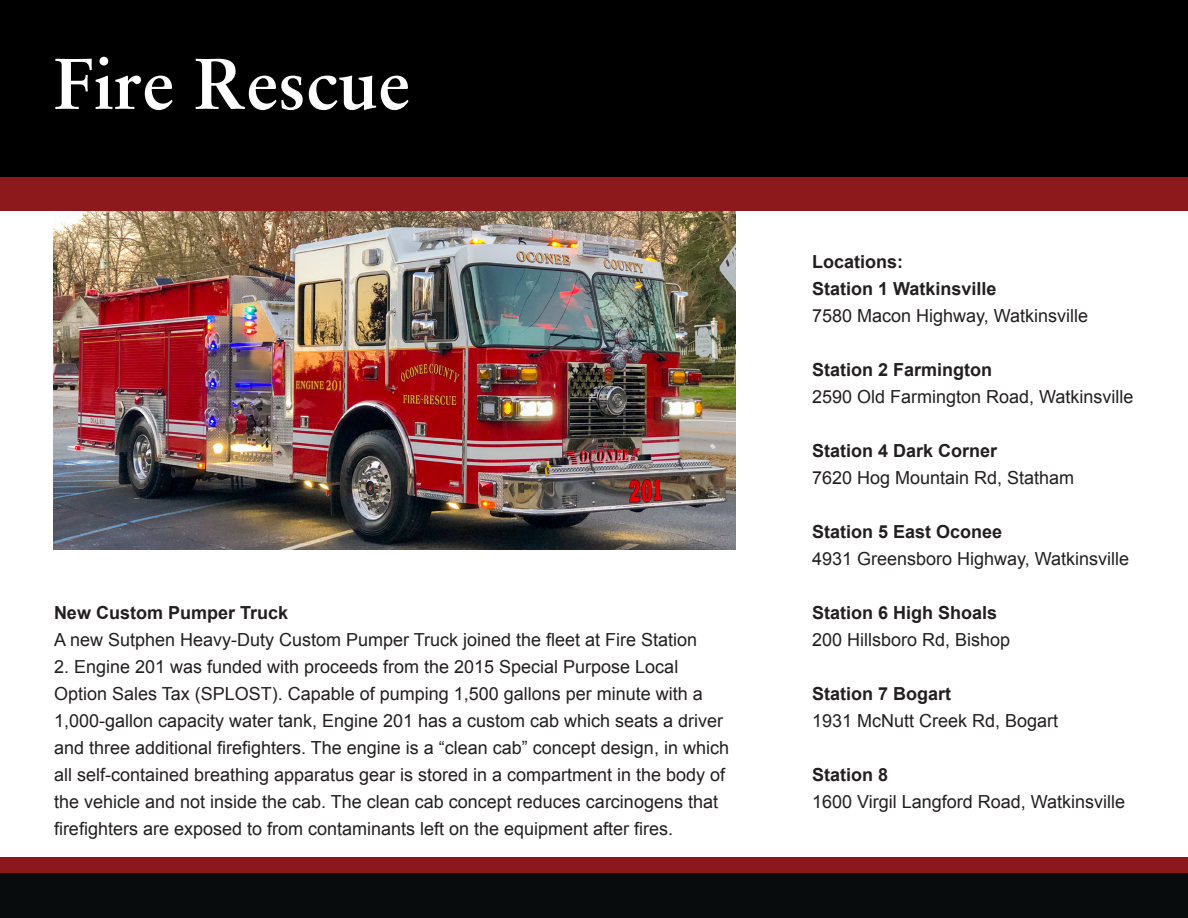
<style>
.page{position:relative;width:1188px;height:918px;background:#fff}
.page>*{position:absolute;margin:0;border:0;box-sizing:border-box;transform-origin:0 0}
.t1{font:700 72px "Sabon LT Pro";color:#fff}
.t2{font:18px/27px "Arial";color:#231f20}
.t3{font:700 18px "Arial";color:#231f20}
</style>
<div class="page">
<img style="left:54px;top:211px;width:681px;height:339px">
<div style="left:0;top:0;width:1188px;height:177px;background:#000"></div>
<div style="left:0;top:857px;width:1188px;height:33px;background:#8d181b"></div>
<div style="left:0;top:873px;width:1188px;height:45px;background:#090c0c"></div>
<div style="left:0;top:177px;width:1188px;height:34px;background:#8e191c"></div>
<p class="t1" style="left:54px;top:39px;width:357px">Fire Rescue</p>
<p class="t3" style="left:54px;top:601px;width:236px">New Custom Pumper Truck</p>
<p class="t2" style="left:54px;top:626px;width:645px">A new Sutphen Heavy-Duty Custom Pumper Truck joined the fleet at Fire Station</p>
<p class="t2" style="left:54px;top:653px;width:677px">2. Engine 201 was funded with proceeds from the 2015 Special Purpose Local Option Sales Tax (SPLOST). Capable of pumping 1,500 gallons per minute with a 1,000-gallon capacity water tank, Engine 201 has a custom cab which seats a driver and three additional firefighters. The engine is a “clean cab” concept design, in which all self-contained breathing apparatus gear is stored in a compartment in the body of the vehicle and not inside the cab. The clean cab concept reduces carcinogens that firefighters are exposed to from contaminants left on the equipment after fires.</p>
<p class="t3" style="left:812px;top:250px;width:93px">Locations:</p>
<p class="t3" style="left:812px;top:277px;width:186px">Station 1 Watkinsville</p>
<p class="t2" style="left:812px;top:302px;width:278px">7580 Macon Highway, Watkinsville</p>
<p class="t3" style="left:812px;top:358px;width:182px">Station 2 Farmington</p>
<p class="t2" style="left:812px;top:383px;width:323px">2590 Old Farmington Road, Watkinsville</p>
<p class="t3" style="left:812px;top:439px;width:187px">Station 4 Dark Corner</p>
<p class="t2" style="left:812px;top:464px;width:264px">7620 Hog Mountain Rd, Statham</p>
<p class="t3" style="left:812px;top:520px;width:192px">Station 5 East Oconee</p>
<p class="t2" style="left:812px;top:545px;width:319px">4931 Greensboro Highway, Watkinsville</p>
<p class="t3" style="left:812px;top:601px;width:187px">Station 6 High Shoals</p>
<p class="t2" style="left:812px;top:626px;width:200px">200 Hillsboro Rd, Bishop</p>
<p class="t3" style="left:812px;top:682px;width:141px">Station 7 Bogart</p>
<p class="t2" style="left:812px;top:707px;width:248px">1931 McNutt Creek Rd, Bogart</p>
<p class="t3" style="left:812px;top:763px;width:78px">Station 8</p>
<p class="t2" style="left:812px;top:788px;width:315px">1600 Virgil Langford Road, Watkinsville</p>
</div>
